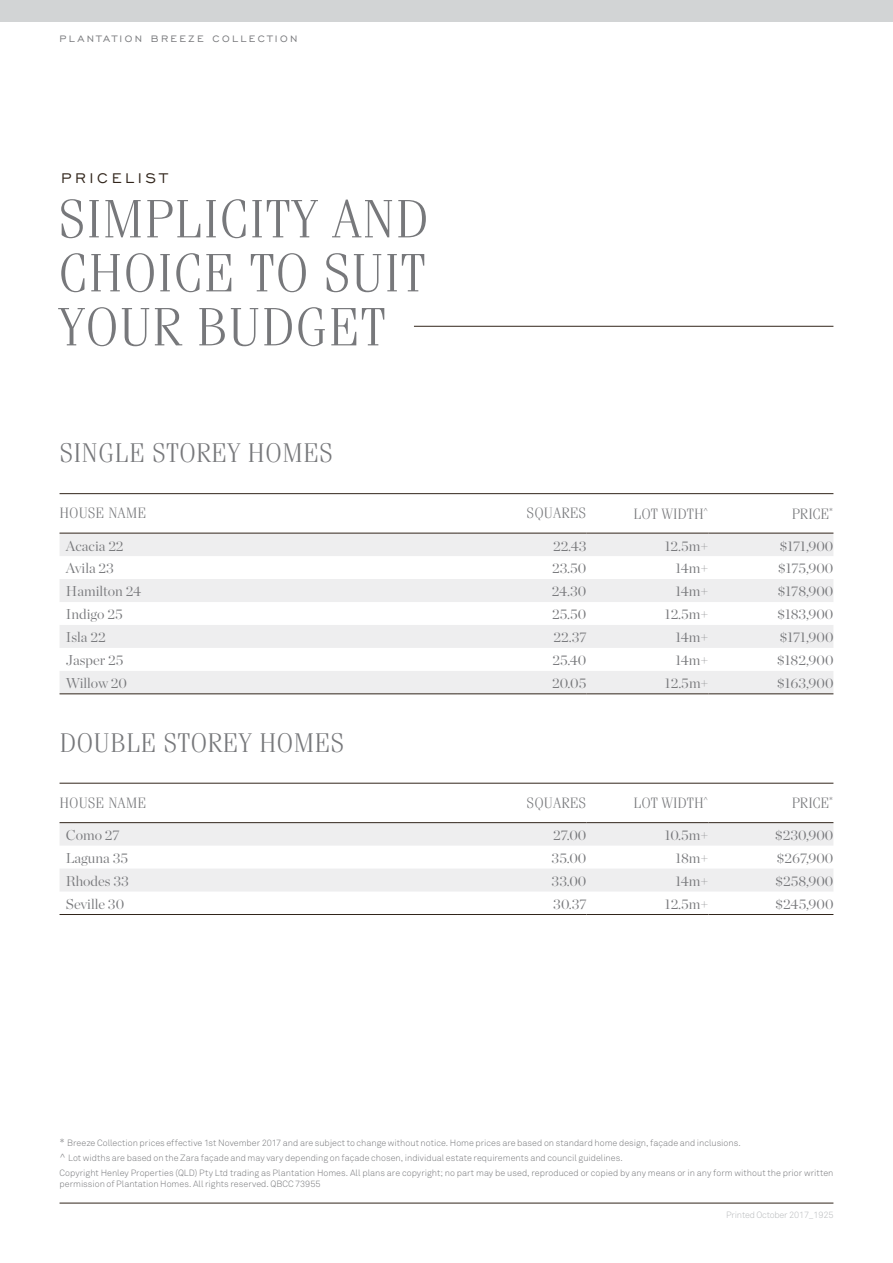
<style>
.page{position:relative;width:893px;height:1263px;background:#fff}
.page>*{position:absolute;margin:0;border:0;box-sizing:border-box;transform-origin:0 0}
.t1{font:300 54px/54px "Fenice Std";color:#77787b;text-align:justify}
.t2{font:300 27px "Fenice Std";color:#77787b}
.t3{font:18px "Engravers Gothic BT";letter-spacing:.2em;color:#31251b}
.t4{font:300 15px "Fenice Std";color:#77787b}
.t5{font:300 14.25px "Chronicle Display";color:#77787b}
.t6{font:12px "Engravers Gothic BT";letter-spacing:.2em;color:#77787b}
.t7{font:300 9px/14.9px "Akkurat";color:#77787b}
.t8{font:300 9px "Akkurat";letter-spacing:-.02em;color:#b7b9bb}
.s1{font-family:"Fenice Std";font-size:10.5px}
</style>
<div class="page">
<div style="left:0;top:0;width:893px;height:21px;background:#d2d4d5"></div>
<hr style="left:414px;top:326px;width:419px;height:1px;background:#31251b">
<svg style="left:60px;top:534px;width:773px;height:159px;fill:#eeeeef"></svg>
<hr style="left:60px;top:533px;width:398px;height:1px;background:#31251b">
<hr style="left:458px;top:533px;width:128px;height:1px;background:#31251b">
<hr style="left:586px;top:533px;width:122px;height:1px;background:#31251b">
<hr style="left:708px;top:533px;width:125px;height:1px;background:#31251b">
<hr style="left:60px;top:693px;width:398px;height:1px;background:#31251b">
<hr style="left:458px;top:693px;width:128px;height:1px;background:#31251b">
<hr style="left:586px;top:693px;width:122px;height:1px;background:#31251b">
<hr style="left:708px;top:693px;width:125px;height:1px;background:#31251b">
<hr style="left:60px;top:493px;width:773px;height:1px;background:#31251b">
<hr style="left:60px;top:1203px;width:773px;height:1px;background:#31251b">
<svg style="left:60px;top:823px;width:773px;height:68px;fill:#eeeeef"></svg>
<hr style="left:60px;top:822px;width:398px;height:1px;background:#31251b">
<hr style="left:458px;top:822px;width:128px;height:1px;background:#31251b">
<hr style="left:586px;top:822px;width:122px;height:1px;background:#31251b">
<hr style="left:708px;top:822px;width:125px;height:1px;background:#31251b">
<hr style="left:60px;top:914px;width:398px;height:1px;background:#31251b">
<hr style="left:458px;top:914px;width:128px;height:1px;background:#31251b">
<hr style="left:586px;top:914px;width:122px;height:1px;background:#31251b">
<hr style="left:708px;top:914px;width:125px;height:1px;background:#31251b">
<hr style="left:60px;top:783px;width:773px;height:1px;background:#31251b">
<h3 class="t6" style="left:60px;top:32px;width:239px">PLANTATION BREEZE COLLECTION</h3>
<h3 class="t3" style="left:61px;top:168px;width:108px">PRICELIST</h3>
<h1 class="t1" style="left:58px;top:191px;width:373px">SIMPLICITY AND CHOICE TO SUIT YOUR BUDGET</h1>
<h2 class="t2" style="left:60px;top:437px;width:275px">SINGLE STOREY HOMES</h2>
<h3 class="t4" style="left:60px;top:504px;width:88px">HOUSE NAME</h3>
<h3 class="t4" style="left:527px;top:504px;width:61px">SQUARES</h3>
<h3 class="t4" style="left:633px;top:505px;width:76px">LOT WIDTH<sup>^</sup></h3>
<h3 class="t4" style="left:792px;top:505px;width:43px">PRICE<sup>*</sup></h3>
<h3 class="t5" style="left:66px;top:535px;width:59px">Acacia 22</h3>
<h3 class="t5" style="left:553px;top:535px;width:35px">22.43</h3>
<h3 class="t5" style="left:665px;top:535px;width:45px">12.5m+</h3>
<h3 class="t5" style="left:779px;top:535px;width:56px">$171,900</h3>
<h3 class="t5" style="left:66px;top:557px;width:49px">Avila 23</h3>
<h3 class="t5" style="left:552px;top:557px;width:36px">23.50</h3>
<h3 class="t5" style="left:675px;top:557px;width:34px">14m+</h3>
<h3 class="t5" style="left:778px;top:557px;width:57px">$175,900</h3>
<h3 class="t5" style="left:66px;top:580px;width:77px">Hamilton 24</h3>
<h3 class="t5" style="left:552px;top:580px;width:36px">24.30</h3>
<h3 class="t5" style="left:675px;top:580px;width:34px">14m+</h3>
<h3 class="t5" style="left:777px;top:580px;width:57px">$178,900</h3>
<h3 class="t5" style="left:66px;top:603px;width:58px">Indigo 25</h3>
<h3 class="t5" style="left:552px;top:603px;width:36px">25.50</h3>
<h3 class="t5" style="left:665px;top:603px;width:45px">12.5m+</h3>
<h3 class="t5" style="left:777px;top:603px;width:58px">$183,900</h3>
<h3 class="t5" style="left:66px;top:626px;width:41px">Isla 22</h3>
<h3 class="t5" style="left:553px;top:626px;width:34px">22.37</h3>
<h3 class="t5" style="left:675px;top:626px;width:34px">14m+</h3>
<h3 class="t5" style="left:779px;top:626px;width:56px">$171,900</h3>
<h3 class="t5" style="left:66px;top:649px;width:59px">Jasper 25</h3>
<h3 class="t5" style="left:553px;top:649px;width:35px">25.40</h3>
<h3 class="t5" style="left:675px;top:649px;width:34px">14m+</h3>
<h3 class="t5" style="left:777px;top:649px;width:58px">$182,900</h3>
<h3 class="t5" style="left:66px;top:672px;width:63px">Willow 20</h3>
<h3 class="t5" style="left:552px;top:672px;width:36px">20.05</h3>
<h3 class="t5" style="left:665px;top:672px;width:45px">12.5m+</h3>
<h3 class="t5" style="left:777px;top:672px;width:58px">$163,900</h3>
<h2 class="t2" style="left:60px;top:727px;width:287px">DOUBLE STOREY HOMES</h2>
<h3 class="t4" style="left:60px;top:794px;width:88px">HOUSE NAME</h3>
<h3 class="t4" style="left:527px;top:794px;width:61px">SQUARES</h3>
<h3 class="t4" style="left:633px;top:794px;width:76px">LOT WIDTH<sup>^</sup></h3>
<h3 class="t4" style="left:792px;top:794px;width:43px">PRICE<sup>*</sup></h3>
<h3 class="t5" style="left:66px;top:824px;width:55px">Como 27</h3>
<h3 class="t5" style="left:553px;top:824px;width:35px">27.00</h3>
<h3 class="t5" style="left:665px;top:824px;width:45px">10.5m+</h3>
<h3 class="t5" style="left:775px;top:824px;width:60px">$230,900</h3>
<h3 class="t5" style="left:66px;top:847px;width:64px">Laguna 35</h3>
<h3 class="t5" style="left:552px;top:847px;width:36px">35.00</h3>
<h3 class="t5" style="left:675px;top:847px;width:35px">18m+</h3>
<h3 class="t5" style="left:776px;top:847px;width:59px">$267,900</h3>
<h3 class="t5" style="left:66px;top:870px;width:64px">Rhodes 33</h3>
<h3 class="t5" style="left:552px;top:870px;width:36px">33.00</h3>
<h3 class="t5" style="left:675px;top:870px;width:34px">14m+</h3>
<h3 class="t5" style="left:775px;top:870px;width:60px">$258,900</h3>
<h3 class="t5" style="left:66px;top:893px;width:60px">Seville 30</h3>
<h3 class="t5" style="left:553px;top:893px;width:35px">30.37</h3>
<h3 class="t5" style="left:665px;top:893px;width:45px">12.5m+</h3>
<h3 class="t5" style="left:775px;top:893px;width:60px">$245,900</h3>
<p class="t7" style="left:60px;top:1136px;width:775px"><span class="s1">*</span> Breeze Collection prices effective 1st November 2017 and are subject to change without notice. Home prices are based on standard home design, façade and inclusions.<br><span class="s1">^</span> Lot widths are based on the Zara façade and may vary depending on façade chosen, individual estate requirements and council guidelines.<br>Copyright Henley Properties (QLD) Pty Ltd trading as Plantation Homes. All plans are copyright; no part may be used, reproduced or copied by any means or in any form without the prior written</p>
<p class="t7" style="left:60px;top:1176px;width:263px">permission of Plantation Homes. All rights reserved. QBCC 73955</p>
<p class="t8" style="left:726px;top:1209px;width:109px">Printed October 2017_1925</p>
</div>
